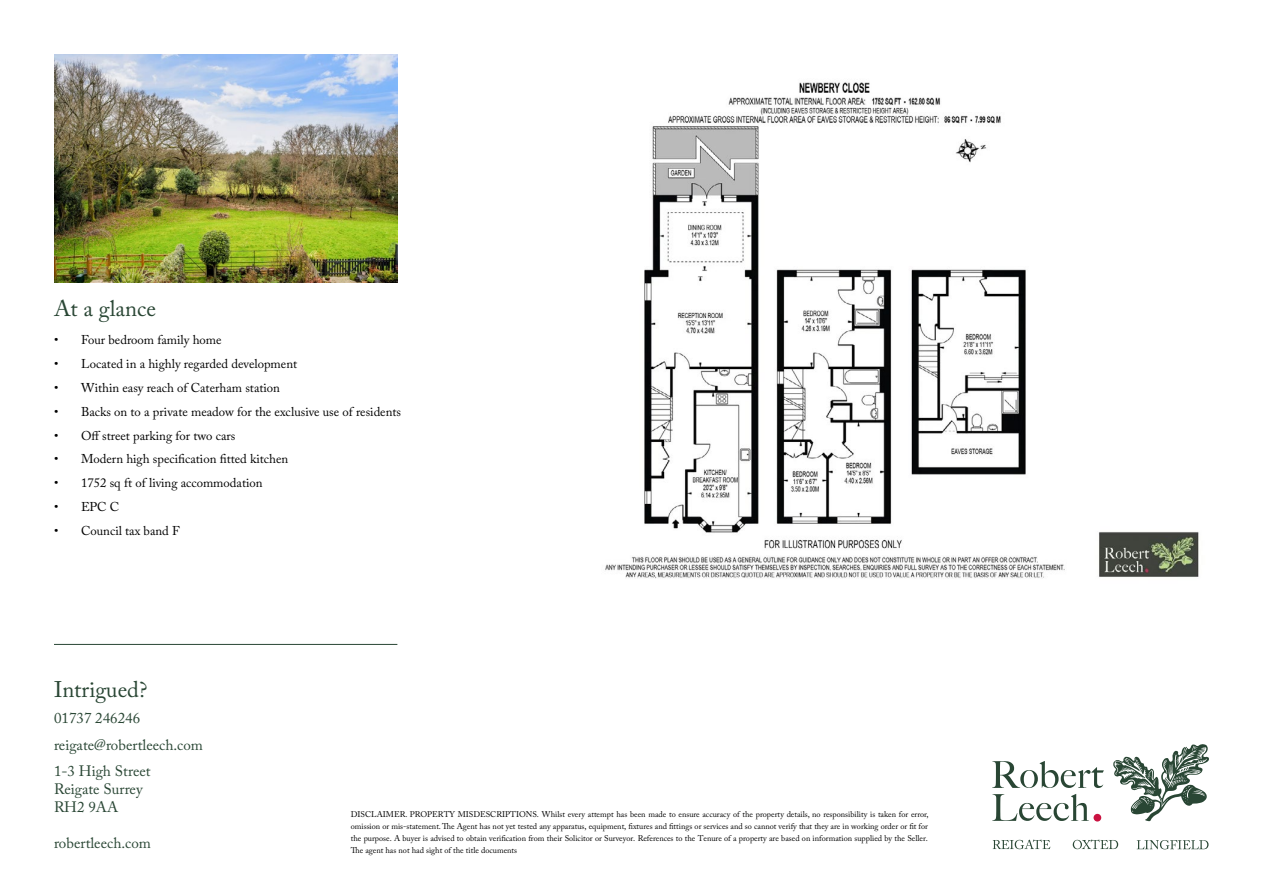
<style>
.page{position:relative;width:1263px;height:893px;background:#fff}
.page>*{position:absolute;margin:0;border:0;box-sizing:border-box;transform-origin:0 0}
.t1{font:22.5px "Adobe Caslon Pro";color:#294634}
.t2{font:15px/26.5px "Adobe Caslon Pro";color:#294634}
.t3{font:12.75px "Adobe Caslon Pro";color:#000}
.t4{font:8.25px/12px "Adobe Caslon Pro";color:#000;text-align:justify}
</style>
<div class="page">
<img style="left:605px;top:82px;width:594px;height:497px">
<hr style="left:54px;top:644px;width:343px;height:1px;background:#294634">
<svg style="left:993px;top:839px;width:57px;height:10px"></svg>
<svg style="left:1073px;top:839px;width:45px;height:10px"></svg>
<svg style="left:1137px;top:840px;width:71px;height:9px"></svg>
<div style="left:1093px;top:814px;width:8px;height:7px;background:#ca1241;border-radius:50%"></div>
<svg style="left:992px;top:761px;width:112px;height:27px"></svg>
<svg style="left:992px;top:794px;width:97px;height:27px"></svg>
<svg style="left:1113px;top:744px;width:96px;height:77px"></svg>
<img style="left:54px;top:54px;width:343px;height:229px">
<h1 class="t1" style="left:54px;top:295px;width:103px">At a glance</h1>
<h3 class="t3" style="left:54px;top:333px;width:169px">• Four bedroom family home</h3>
<h3 class="t3" style="left:54px;top:356px;width:245px">• Located in a highly regarded development</h3>
<h3 class="t3" style="left:54px;top:380px;width:227px">• Within easy reach of Caterham station</h3>
<h3 class="t3" style="left:54px;top:404px;width:349px">• Backs on to a private meadow for the exclusive use of residents</h3>
<h3 class="t3" style="left:54px;top:428px;width:183px">• Off street parking for two cars</h3>
<h3 class="t3" style="left:54px;top:452px;width:236px">• Modern high specification fitted kitchen</h3>
<h3 class="t3" style="left:54px;top:475px;width:210px">• 1752 sq ft of living accommodation</h3>
<h3 class="t3" style="left:54px;top:499px;width:67px">• EPC C</h3>
<h3 class="t3" style="left:54px;top:523px;width:127px">• Council tax band F</h3>
<h1 class="t1" style="left:54px;top:676px;width:95px">Intrigued?</h1>
<h2 class="t2" style="left:54px;top:705px;width:150px">01737 246246 reigate@robertleech.com<br>1-3 High Street</h2>
<h2 class="t2" style="left:54px;top:780px;width:90px;line-height:18px">Reigate Surrey<br>RH2 9AA</h2>
<h2 class="t2" style="left:54px;top:830px;width:98px">robertleech.com</h2>
<p class="t4" style="left:351px;top:808px;width:579px">DISCLAIMER. PROPERTY MISDESCRIPTIONS. Whilst every attempt has been made to ensure accuracy of the property details, no responsibility is taken for error, omission or mis-statement. The Agent has not yet tested any apparatus, equipment, fixtures and fittings or services and so cannot verify that they are in working order or fit for the purpose. A buyer is advised to obtain verification from their Solicitor or Surveyor. References to the Tenure of a property are based on information supplied by the Seller.<br>The agent has not had sight of the title documents</p>
</div>
